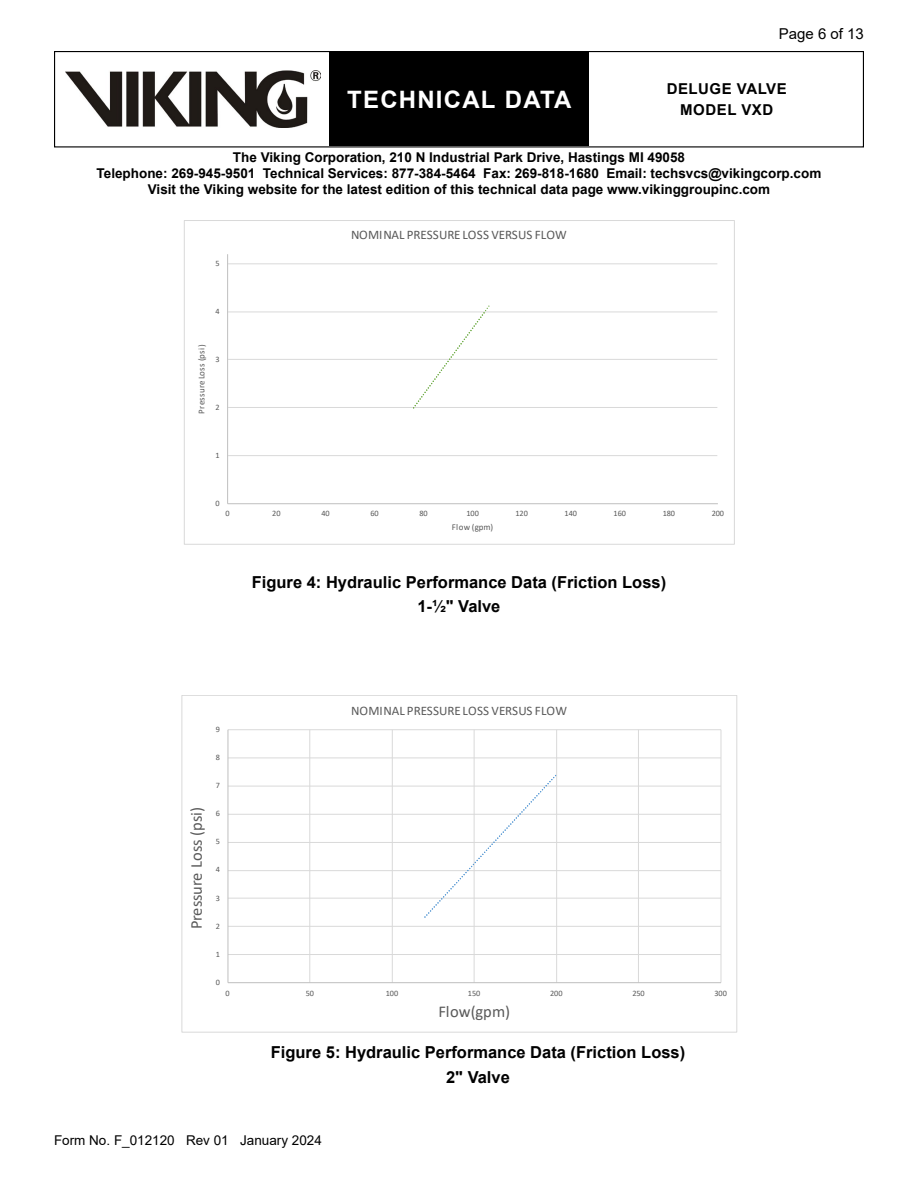
<style>
.page{position:relative;width:918px;height:1188px;background:#fff}
.page>*{position:absolute;margin:0;border:0;box-sizing:border-box;transform-origin:0 0}
.t1{font:700 24px "Arial";letter-spacing:.05em;color:#fff}
.t2{font:700 16.5px/24.8px "Arial";color:#000;text-align:center}
.t3{font:16.5px "Calibri";letter-spacing:-.005em;color:#595959}
.t4{font:700 15px/21.3px "Arial";letter-spacing:.035em;color:#000;text-align:center}
.t5{font:15px "Arial";color:#000}
.t6{font:700 13.5px/16.2px "Arial";color:#000;text-align:center}
.t7{font:13.5px "Arial";color:#000}
.t8{font:13.05px "Calibri";color:#595959}
.t9{font:9px "Calibri";letter-spacing:.015em;color:#595959}
.t10{font:8.25px "Calibri";letter-spacing:-.005em;color:#595959}
</style>
<div class="page">
<div style="left:54px;top:51px;width:810px;height:96px;border:1px solid #000"></div>
<div style="left:329px;top:52px;width:260px;height:94px;background:#000"></div>
<img style="left:65px;top:70px;width:256px;height:57px">
<hr style="left:228px;top:954px;width:493px;height:1px;background:#d9d9d9">
<hr style="left:228px;top:926px;width:493px;height:1px;background:#d9d9d9">
<hr style="left:228px;top:898px;width:493px;height:1px;background:#d9d9d9">
<hr style="left:228px;top:870px;width:493px;height:1px;background:#d9d9d9">
<hr style="left:228px;top:842px;width:493px;height:1px;background:#d9d9d9">
<hr style="left:228px;top:814px;width:493px;height:1px;background:#d9d9d9">
<hr style="left:228px;top:786px;width:493px;height:1px;background:#d9d9d9">
<hr style="left:228px;top:758px;width:493px;height:1px;background:#d9d9d9">
<hr style="left:228px;top:729px;width:493px;height:1px;background:#d9d9d9">
<hr style="left:309px;top:730px;width:1px;height:253px;background:#d9d9d9">
<hr style="left:392px;top:730px;width:1px;height:253px;background:#d9d9d9">
<hr style="left:474px;top:730px;width:1px;height:253px;background:#d9d9d9">
<hr style="left:556px;top:730px;width:1px;height:253px;background:#d9d9d9">
<hr style="left:638px;top:730px;width:1px;height:253px;background:#d9d9d9">
<hr style="left:721px;top:730px;width:1px;height:253px;background:#d9d9d9">
<hr style="left:228px;top:730px;width:1px;height:253px;background:#bfbfbf">
<hr style="left:228px;top:982px;width:493px;height:1px;background:#bfbfbf">
<svg style="left:423px;top:773px;width:135px;height:146px"></svg>
<hr style="left:228px;top:455px;width:490px;height:1px;background:#d9d9d9">
<hr style="left:228px;top:407px;width:490px;height:1px;background:#d9d9d9">
<hr style="left:228px;top:359px;width:490px;height:1px;background:#d9d9d9">
<hr style="left:228px;top:312px;width:490px;height:1px;background:#d9d9d9">
<hr style="left:228px;top:263px;width:490px;height:1px;background:#d9d9d9">
<hr style="left:227px;top:254px;width:1px;height:250px;background:#bfbfbf">
<hr style="left:228px;top:503px;width:490px;height:1px;background:#bfbfbf">
<svg style="left:412px;top:305px;width:80px;height:104px"></svg>
<p class="t5" style="left:779px;top:23px;width:87px">Page 6 of 13</p>
<h1 class="t1" style="left:347px;top:83px;width:226px">TECHNICAL DATA</h1>
<p class="t4" style="left:667px;top:78px;width:122px">DELUGE VALVE<br>MODEL VXD</p>
<p class="t6" style="left:97px;top:149px;width:726px">The Viking Corporation, 210 N Industrial Park Drive, Hastings MI 49058<br>Telephone: 269-945-9501 Technical Services: 877-384-5464 Fax: 269-818-1680 Email: techsvcs@vikingcorp.com<br>Visit the Viking website for the latest edition of this technical data page www.vikinggroupinc.com</p>
<p class="t10" style="left:216px;top:257px;width:6px">5</p>
<p class="t10" style="left:216px;top:305px;width:6px">4</p>
<p class="t9" style="left:195px;top:414px;width:71px;rotate:-90deg">Pressure Loss (psi)</p>
<p class="t10" style="left:216px;top:353px;width:6px">3</p>
<p class="t10" style="left:216px;top:401px;width:6px">2</p>
<p class="t10" style="left:216px;top:449px;width:6px">1</p>
<p class="t8" style="left:351px;top:226px;width:217px">NOMINAL PRESSURE LOSS VERSUS FLOW</p>
<p class="t10" style="left:216px;top:497px;width:6px">0</p>
<p class="t10" style="left:225px;top:508px;width:6px">0</p>
<p class="t10" style="left:272px;top:508px;width:10px">20</p>
<p class="t10" style="left:321px;top:508px;width:10px">40</p>
<p class="t10" style="left:370px;top:508px;width:10px">60</p>
<p class="t10" style="left:419px;top:508px;width:10px">80</p>
<p class="t10" style="left:466px;top:508px;width:14px">100</p>
<p class="t10" style="left:516px;top:508px;width:14px">120</p>
<p class="t10" style="left:565px;top:508px;width:14px">140</p>
<p class="t10" style="left:614px;top:508px;width:14px">160</p>
<p class="t10" style="left:663px;top:508px;width:14px">180</p>
<p class="t10" style="left:712px;top:508px;width:14px">200</p>
<p class="t9" style="left:452px;top:521px;width:43px">Flow (gpm)</p>
<p class="t2" style="left:252px;top:570px;width:416px">Figure 4: Hydraulic Performance Data (Friction Loss)<br>1-1/2" Valve</p>
<p class="t3" style="left:185px;top:929px;width:124px;rotate:-90deg">Pressure Loss (psi)</p>
<p class="t10" style="left:216px;top:723px;width:6px">9</p>
<p class="t10" style="left:216px;top:751px;width:6px">8</p>
<p class="t10" style="left:216px;top:780px;width:6px">7</p>
<p class="t10" style="left:216px;top:808px;width:6px">6</p>
<p class="t10" style="left:216px;top:836px;width:6px">5</p>
<p class="t10" style="left:216px;top:864px;width:6px">4</p>
<p class="t10" style="left:216px;top:892px;width:6px">3</p>
<p class="t10" style="left:216px;top:920px;width:6px">2</p>
<p class="t10" style="left:216px;top:948px;width:6px">1</p>
<p class="t10" style="left:216px;top:976px;width:6px">0</p>
<p class="t8" style="left:351px;top:702px;width:217px">NOMINAL PRESSURE LOSS VERSUS FLOW</p>
<p class="t10" style="left:226px;top:987px;width:6px">0</p>
<p class="t10" style="left:306px;top:987px;width:10px">50</p>
<p class="t10" style="left:386px;top:987px;width:14px">100</p>
<p class="t10" style="left:468px;top:987px;width:14px">150</p>
<p class="t10" style="left:550px;top:987px;width:14px">200</p>
<p class="t10" style="left:632px;top:987px;width:14px">250</p>
<p class="t10" style="left:715px;top:987px;width:14px">300</p>
<p class="t3" style="left:438px;top:1000px;width:73px">Flow(gpm)</p>
<p class="t2" style="left:271px;top:1040px;width:416px">Figure 5: Hydraulic Performance Data (Friction Loss)<br>2" Valve</p>
<p class="t7" style="left:54px;top:1131px;width:269px">Form No. F_012120 Rev 01 January 2024</p>
</div>
